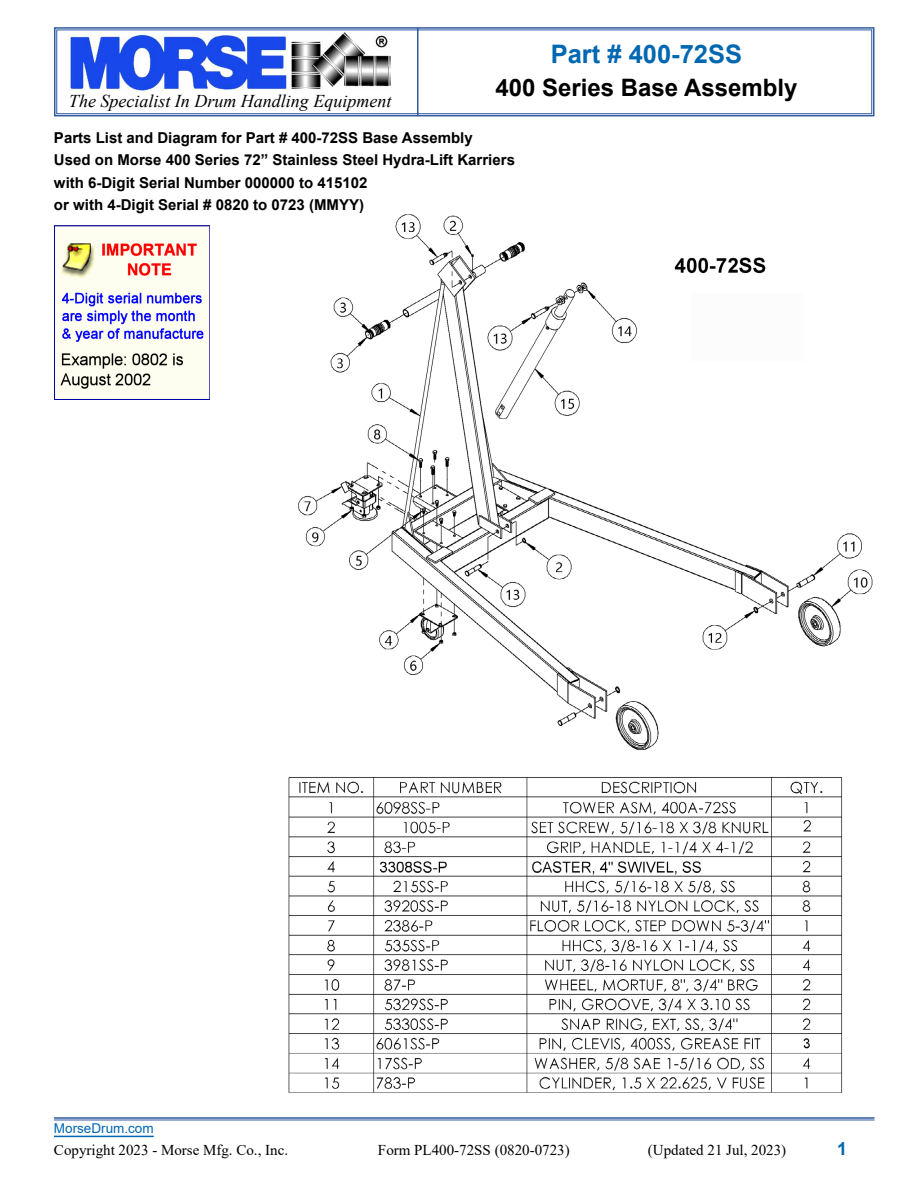
<style>
.page{position:relative;width:918px;height:1188px;background:#fff}
.page>*{position:absolute;margin:0;border:0;box-sizing:border-box;transform-origin:0 0}
.t1{font:700 25.5px "Arial";color:#0067b1}
.t2{font:700 24px "Arial";color:#000}
.t3{font:italic 18px "Times New Roman";color:#000}
.t4{font:700 18px "Arial";color:#0067b1}
.t5{font:700 15px/22.5px "Arial";color:#000}
.t6{font:15px "Times New Roman";color:#000}
.t7{font:13.5px "Arial";color:#0067b1}
</style>
<div class="page">
<img style="left:288px;top:214px;width:585px;height:879px">
<svg style="left:54px;top:27px;width:821px;height:90px"></svg>
<div style="left:56px;top:30px;width:816px;height:84px;border:1px solid #2f5a9f"></div>
<hr style="left:417px;top:28px;width:1px;height:88px;background:#2f5a9f">
<hr style="left:54px;top:1136px;width:100px;height:1px;background:#0067b1">
<hr style="left:54px;top:1117px;width:820px;height:2px;background:#2f5a9f">
<hr style="left:54px;top:1120px;width:820px;height:1px;background:#2f5a9f">
<img style="left:54px;top:225px;width:156px;height:175px">
<h1 class="t1" style="left:551px;top:36px;width:193px">Part # 400-72SS</h1>
<h2 class="t2" style="left:496px;top:71px;width:303px">400 Series Base Assembly</h2>
<p class="t5" style="left:54px;top:127px;width:463px">Parts List and Diagram for Part # 400-72SS Base Assembly<br>Used on Morse 400 Series 72” Stainless Steel Hydra-Lift Karriers with 6-Digit Serial Number 000000 to 415102<br>or with 4-Digit Serial # 0820 to 0723 (MMYY)</p>
<p class="t3" style="left:69px;top:89px;width:324px">The Specialist In Drum Handling Equipment</p>
<p class="t7" style="left:54px;top:1119px;width:101px">MorseDrum.com</p>
<p class="t6" style="left:54px;top:1139px;width:236px">Copyright 2023 - Morse Mfg. Co., Inc.</p>
<p class="t6" style="left:378px;top:1139px;width:193px">Form PL400-72SS (0820-0723)</p>
<p class="t6" style="left:648px;top:1139px;width:140px">(Updated 21 Jul, 2023)</p>
<p class="t4" style="left:837px;top:1136px;width:12px">1</p>
</div>
